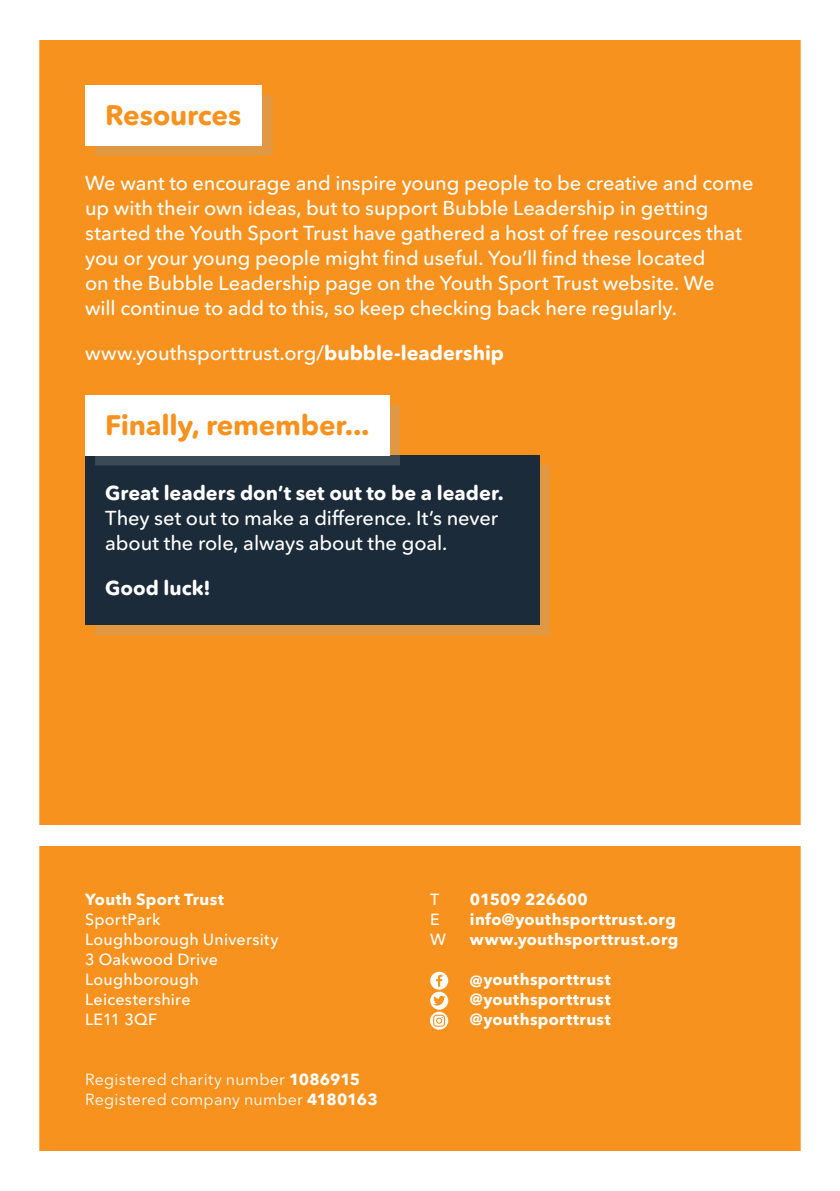
<style>
.page{position:relative;width:840px;height:1191px;background:#fff}
.page>*{position:absolute;margin:0;border:0;box-sizing:border-box;transform-origin:0 0}
.t1{font:700 28px "Avenir Next Rounded Pro";letter-spacing:-.01em;color:#f7921e}
.t2{font:500 20px/25px "Avenir Next Rounded Pro";letter-spacing:-.005em;color:#fff}
.t3{font:700 20px "Avenir Next Rounded Pro";color:#fff}
.t4{font:700 16px/20px "Avenir Next LT Pro";letter-spacing:.025em;color:#fff;text-align:justify}
.t5{font:500 16px/20px "Avenir Next LT Pro";letter-spacing:.015em;color:#fff}
.t6{font:16px/20px "Avenir Next LT Pro";letter-spacing:.015em;color:#fff}
.t7{font:700 16px "Avenir Next LT Pro";letter-spacing:.005em;color:#fff}
.s1{font-weight:700}
</style>
<div class="page">
<div style="left:39px;top:40px;width:762px;height:1111px;background:#f7921e"></div>
<svg style="left:430px;top:971px;width:18px;height:58px"></svg>
<div style="left:95px;top:465px;width:454px;height:170px;background:#e19842"></div>
<div style="left:85px;top:455px;width:454px;height:170px;background:#1c2b39"></div>
<div style="left:95px;top:95px;width:177px;height:60px;background:#a1abb2;opacity:.25"></div>
<div style="left:85px;top:85px;width:177px;height:60px;background:#fff"></div>
<div style="left:95px;top:405px;width:305px;height:60px;background:#a1abb2;opacity:.25"></div>
<div style="left:85px;top:395px;width:304px;height:60px;background:#fff"></div>
<h1 class="t1" style="left:105px;top:98px;width:137px">Resources</h1>
<p class="t2" style="left:85px;top:171px;width:669px">We want to encourage and inspire young people to be creative and come up with their own ideas, but to support Bubble Leadership in getting started the Youth Sport Trust have gathered a host of free resources that you or your young people might find useful. You’ll find these located<br>on the Bubble Leadership page on the Youth Sport Trust website. We<br>will continue to add to this, so keep checking back here regularly.</p>
<p class="t2" style="left:85px;top:341px;width:420px">www.youthsporttrust.org/<span class="s1">bubble-leadership</span></p>
<h1 class="t1" style="left:105px;top:408px;width:266px">Finally, remember...</h1>
<p class="t3" style="left:105px;top:481px;width:400px">Great leaders don’t set out to be a leader.</p>
<p class="t2" style="left:105px;top:506px;width:394px">They set out to make a difference. It’s never about the role, always about the goal.</p>
<p class="t3" style="left:105px;top:576px;width:107px">Good luck!</p>
<p class="t4" style="left:85px;top:889px;width:140px">Youth Sport Trust</p>
<p class="t5" style="left:85px;top:909px;width:195px">SportPark<br>Loughborough University<br>3 Oakwood Drive<br>Loughborough<br>Leicestershire<br>LE11 3QF</p>
<p class="t5" style="left:430px;top:889px;width:11px">T</p>
<p class="t7" style="left:469px;top:890px;width:119px">01509 226600</p>
<p class="t5" style="left:430px;top:909px;width:11px">E</p>
<p class="t4" style="left:469px;top:909px;width:207px">info@youthsporttrust.org</p>
<p class="t5" style="left:430px;top:929px;width:17px">W</p>
<p class="t4" style="left:469px;top:929px;width:210px">www.youthsporttrust.org</p>
<p class="t4" style="left:469px;top:969px;width:142px">@youthsporttrust @youthsporttrust @youthsporttrust</p>
<p class="t6" style="left:85px;top:1069px;width:429px">Registered charity number <span class="s1">1086915<br></span>Registered company number <span class="s1">4180163</span><sup>INSTAGRAM</sup></p>
</div>
